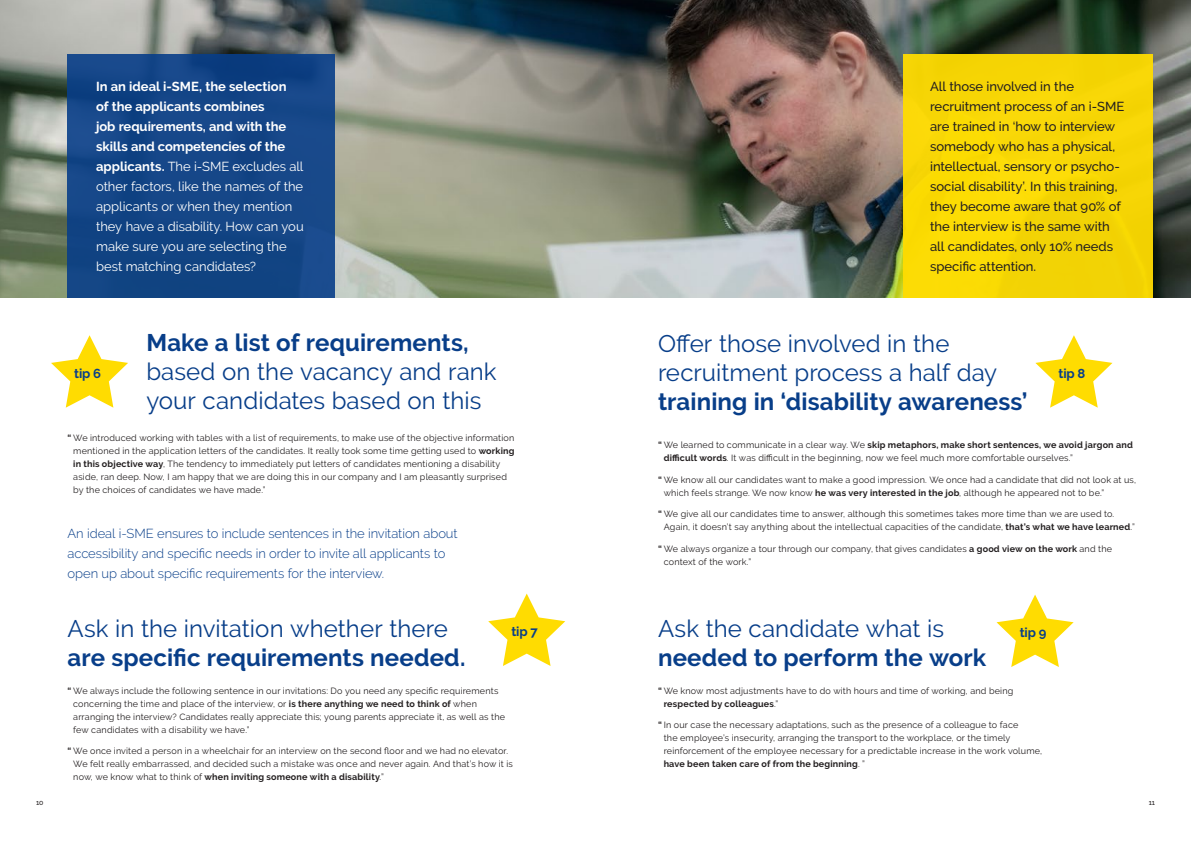
<style>
.page{position:relative;width:1191px;height:842px;background:#fff}
.page>*{position:absolute;margin:0;border:0;box-sizing:border-box;transform-origin:0 0}
.t1{font:24px/28.8px "Raleway";letter-spacing:.005em;color:#083e89}
.t2{font:700 24px/28.8px "Raleway";letter-spacing:.005em;color:#083e89}
.t3{font:13px/20px "Raleway";letter-spacing:-.005em;color:#fff}
.t4{font:500 13px/20px "Raleway";letter-spacing:-.005em;color:#231f20}
.t5{font:300 13px/20px "Raleway";letter-spacing:-.005em;color:#083e89}
.t6{font:700 13px "Raleway";letter-spacing:-.015em;color:#083e89}
.t7{font:9px/13px "Raleway";letter-spacing:.02em;color:#231f20}
.t8{font:500 7px "Raleway";color:#231f20}
.s1{font-weight:700}
.s2{font-weight:400}
</style>
<div class="page">
<img style="left:0;top:0;width:1191px;height:298px">
<svg style="left:488px;top:593px;width:77px;height:73px"></svg>
<svg style="left:1035px;top:335px;width:77px;height:73px"></svg>
<svg style="left:996px;top:595px;width:77px;height:72px"></svg>
<div style="left:903px;top:54px;width:249px;height:244px;background:#f7d605"></div>
<div style="left:68px;top:54px;width:267px;height:244px;background:#144687"></div>
<svg style="left:51px;top:335px;width:77px;height:73px"></svg>
<p class="t3" style="left:96px;top:76px;width:209px"><span class="s1">In an ideal i-SME, the selection<br>of the applicants combines<br>job requirements, and with the skills and competencies of the applicants.</span> The i-SME excludes all other factors, like the names of the applicants or when they mention they have a disability. How can you make sure you are selecting the best matching candidates?</p>
<p class="t6" style="left:74px;top:366px;width:28px">tip 6</p>
<p class="t1" style="left:146px;top:328px;width:352px"><span class="s1">Make a list of requirements, </span>based on the vacancy and rank your candidates based on this</p>
<p class="t7" style="left:73px;top:431px;width:443px;text-indent:-6px"><span class="s1">“</span> We introduced working with tables with a list of requirements, to make use of the objective information mentioned in the application letters of the candidates. It really took some time getting used to <span class="s1">working in this objective way</span>, The tendency to immediately put letters of candidates mentioning a disability aside, ran deep. Now, I am happy that we are doing this in our company and I am pleasantly surprised by the choices of candidates we have made.”</p>
<p class="t5" style="left:68px;top:523px;width:391px">An ideal i-SME ensures to include sentences in the invitation about accessibility and specific needs in order to invite all applicants to open up about specific requirements for the interview.</p>
<p class="t1" style="left:68px;top:614px;width:399px">Ask in the invitation whether there <span class="s1">are specific requirements needed.</span></p>
<p class="t6" style="left:511px;top:624px;width:28px">tip 7</p>
<p class="t7" style="left:73px;top:684px;width:433px;text-indent:-6px"><span class="s1">“</span> We always include the following sentence in our invitations: Do you need any specific requirements concerning the time and place of the interview, or <span class="s1">is there anything we need to think of</span> when arranging the interview? Candidates really appreciate this; young parents appreciate it, as well as the few candidates with a disability we have.”</p>
<p class="t7" style="left:73px;top:744px;width:441px;text-indent:-6px"><span class="s1">“</span> We once invited a person in a wheelchair for an interview on the second floor and we had no elevator.<br>We felt really embarrassed, and decided such a mistake was once and never again. And that’s how it is now, we know what to think of <span class="s1">when inviting someone with a disability</span>.”</p>
<p class="t4" style="left:930px;top:76px;width:196px">All those involved in the recruitment process of an i-SME are trained in ‘how to interview somebody who has a physical, intellectual, sensory or psycho&shy;social disability’. In this training, they become aware that 90% of the interview is the same with all candidates, only 10% needs specific attention.</p>
<p class="t1" style="left:658px;top:329px;width:371px">Offer those involved in the recruitment process a half day <span class="s1">training in ‘disability awareness’</span></p>
<p class="t6" style="left:1058px;top:366px;width:28px">tip 8</p>
<p class="t7" style="left:664px;top:439px;width:470px;text-indent:-6px"><span class="s1">“</span> We learned to communicate in a clear way. We <span class="s1">skip metaphors, make short sentences, we avoid jargon and difficult words</span>. It was difficult in the beginning, now we feel much more comfortable ourselves.”</p>
<p class="t7" style="left:664px;top:473px;width:474px;text-indent:-6px"><span class="s1">“</span> We know all our candidates want to make a good impression. We once had a candidate that did not look at us, which feels strange. We now know <span class="s1">he was very interested in the job</span>, although he appeared not to be.”</p>
<p class="t7" style="left:664px;top:508px;width:472px;text-indent:-6px"><span class="s1">“</span> We give all our candidates time to answer, although this sometimes takes more time than we are used to.<br>Again, it doesn’t say anything about the intellectual capacities of the candidate, <span class="s1">that’s what we have learned</span>.”</p>
<p class="t7" style="left:664px;top:542px;width:450px;text-indent:-6px"><span class="s1">“</span> We always organize a tour through our company, that gives candidates <span class="s1">a good view on the work</span> and the context of the work.”</p>
<p class="t2" style="left:658px;top:614px;width:329px"><span class="s2">Ask the candidate what is </span>needed to perform the work</p>
<p class="t6" style="left:1019px;top:625px;width:28px">tip 9</p>
<p class="t7" style="left:663px;top:684px;width:351px;text-indent:-6px"><span class="s1">“</span> We know most adjustments have to do with hours and time of working, and being <span class="s1">respected by colleagues</span>.”</p>
<p class="t7" style="left:663px;top:718px;width:380px;text-indent:-6px"><span class="s1">“</span> In our case the necessary adaptations, such as the presence of a colleague to face<br>the employee’s insecurity, arranging the transport to the workplace, or the timely reinforcement of the employee necessary for a predictable increase in the work volume, <span class="s1">have been taken care of from the beginning</span>. ”</p>
<p class="t8" style="left:36px;top:799px;width:9px">10</p>
<p class="t8" style="left:1148px;top:799px;width:8px">11</p>
</div>
